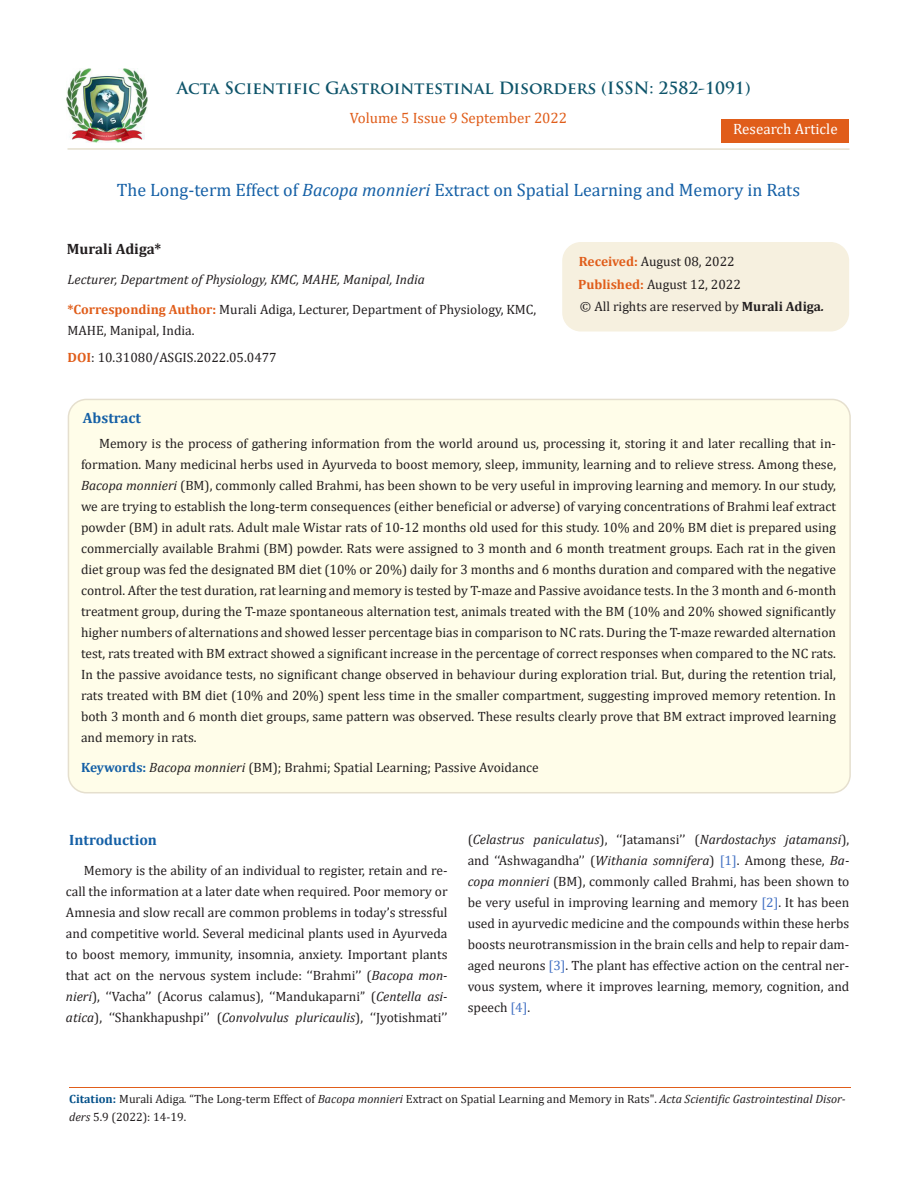
<style>
.page{position:relative;width:917px;height:1188px;background:#fff}
.page>*{position:absolute;margin:0;border:0;box-sizing:border-box;transform-origin:0 0}
.t1{font:18px "Cambria";color:#1560a6}
.t2{font:700 16.5px "Trajan Pro";color:#0e546a}
.t3{font:15px "Cambria";color:#e05d1a}
.t4{font:700 15px "Cambria";color:#1560a6}
.t5{font:15px "Cambria";color:#fff}
.t6{font:700 15px "Cambria";color:#231f20}
.t7{font:13.5px/21px "Cambria";color:#231f20;text-align:justify}
.t8{font:italic 13.5px "Cambria";color:#231f20}
.t9{font:12px/18px "Cambria";color:#231f20}
.s1{font-style:italic}
.s2{font-weight:700;color:#e05d1a}
.s3{font-weight:700}
.s4{font-weight:700;font-style:italic}
.s5{font-weight:700;color:#1560a6}
.s6{color:#4472c4}
.s7{font-weight:700;color:#035089}
</style>
<div class="page">
<img style="left:67px;top:68px;width:80px;height:74px">
<div style="left:721px;top:119px;width:128px;height:23px;background:#e05d1a"></div>
<div style="left:563px;top:243px;width:285px;height:88px;background:#f6f0df;border-radius:18px"></div>
<div style="left:562px;top:242px;width:287px;height:90px;border:2px solid #f6f0df;border-radius:18px"></div>
<div style="left:68px;top:399px;width:782px;height:394px;background:#fffde9;border-radius:18px"></div>
<div style="left:68px;top:399px;width:782px;height:395px;border:2px solid #e5dfce;border-radius:18px"></div>
<hr style="left:67px;top:148px;width:782px;height:2px;background:#e5dfce">
<hr style="left:69px;top:1087px;width:782px;height:1px;background:#e05d1a">
<p class="t2" style="left:177px;top:77px;width:575px">Acta Scientific Gastrointestinal Disorders (ISSN: 2582-1091)</p>
<p class="t3" style="left:350px;top:109px;width:219px">Volume 5 Issue 9 September 2022</p>
<p class="t5" style="left:733px;top:120px;width:106px">Research Article</p>
<p class="t1" style="left:117px;top:180px;width:684px">The Long-term Effect of <span class="s1">Bacopa monnieri</span> Extract on Spatial Learning and Memory in Rats</p>
<p class="t6" style="left:67px;top:239px;width:96px">Murali Adiga*</p>
<p class="t8" style="left:67px;top:270px;width:359px">Lecturer, Department of Physiology, KMC, MAHE, Manipal, India</p>
<p class="t7" style="left:67px;top:298px;width:470px;line-height:21.6px"><span class="s2">*Corresponding Author:</span> Murali Adiga, Lecturer, Department of Physiology, KMC,<br>MAHE, Manipal, India.</p>
<p class="t7" style="left:67px;top:347px;width:211px"><span class="s2">DOI</span>: 10.31080/ASGIS.2022.05.0477</p>
<p class="t7" style="left:579px;top:251px;width:157px"><span class="s2">Received:</span> August 08, 2022</p>
<p class="t7" style="left:578px;top:274px;width:164px"><span class="s2">Published:</span> August 12, 2022</p>
<p class="t7" style="left:580px;top:295px;width:246px">© All rights are reserved by <span class="s3">Murali Adiga</span><span class="s4">.</span></p>
<p class="t4" style="left:83px;top:407px;width:60px">Abstract</p>
<p class="t7" style="left:81px;top:433px;width:756px;text-indent:18px">Memory is the process of gathering information from the world around us, processing it, storing it and later recalling that in&shy;formation. Many medicinal herbs used in Ayurveda to boost memory, sleep, immunity, learning and to relieve stress. Among these, <span class="s1">Bacopa monnieri</span> (BM), commonly called Brahmi, has been shown to be very useful in improving learning and memory. In our study, we are trying to establish the long-term consequences (either beneficial or adverse) of varying concentrations of Brahmi leaf extract powder (BM) in adult rats. Adult male Wistar rats of 10-12 months old used for this study. 10% and 20% BM diet is prepared using commercially available Brahmi (BM) powder. Rats were assigned to 3 month and 6 month treatment groups. Each rat in the given diet group was fed the designated BM diet (10% or 20%) daily for 3 months and 6 months duration and compared with the negative control. After the test duration, rat learning and memory is tested by T-maze and Passive avoidance tests. In the 3 month and 6-month treatment group, during the T-maze spontaneous alternation test, animals treated with the BM (10% and 20% showed significantly higher numbers of alternations and showed lesser percentage bias in comparison to NC rats. During the T-maze rewarded alternation test, rats treated with BM extract showed a significant increase in the percentage of correct responses when compared to the NC rats.<br>In the passive avoidance tests, no significant change observed in behaviour during exploration trial. But, during the retention trial, rats treated with BM diet (10% and 20%) spent less time in the smaller compartment, suggesting improved memory retention. In both 3 month and 6 month diet groups, same pattern was observed. These results clearly prove that BM extract improved learning and memory in rats.</p>
<p class="t7" style="left:81px;top:757px;width:459px"><span class="s5">Keywords:</span> <span class="s1">Bacopa monnieri</span> (BM); Brahmi; Spatial Learning; Passive Avoidance</p>
<p class="t4" style="left:69px;top:830px;width:89px">Introduction</p>
<p class="t7" style="left:66px;top:860px;width:383px;text-indent:18px">Memory is the ability of an individual to register, retain and re&shy;call the information at a later date when required. Poor memory or Amnesia and slow recall are common problems in today’s stressful and competitive world. Several medicinal plants used in Ayurveda to boost memory, immunity, insomnia, anxiety. Important plants that act on the nervous system include: ‘‘Brahmi’’ (<span class="s1">Bacopa mon&shy;nieri</span>), ‘‘Vacha’’ (Acorus calamus), ‘‘Mandukaparni” (<span class="s1">Centella asi&shy;atica</span>), ‘‘Shankhapushpi’’ (<span class="s1">Convolvulus pluricaulis</span>), ‘‘Jyotishmati’’</p>
<p class="t7" style="left:467px;top:829px;width:383px">(<span class="s1">Celastrus paniculatus</span>), ‘‘Jatamansi’’ (<span class="s1">Nardostachys jatamansi</span>), and ‘‘Ashwagandha’’ (<span class="s1">Withania somnifera</span>) <span class="s6">[1]</span>. Among these, <span class="s1">Ba&shy;copa monnieri</span> (BM), commonly called Brahmi, has been shown to be very useful in improving learning and memory <span class="s6">[2]</span>. It has been used in ayurvedic medicine and the compounds within these herbs boosts neurotransmission in the brain cells and help to repair dam&shy;aged neurons <span class="s6">[3]</span>. The plant has effective action on the central ner&shy;vous system, where it improves learning, memory, cognition, and speech <span class="s6">[4]</span>.</p>
<p class="t9" style="left:69px;top:1089px;width:778px"><span class="s7">Citation:</span> Murali Adiga<span class="s1">.</span> “The Long-term Effect of <span class="s1">Bacopa monnieri</span> Extract on Spatial Learning and Memory in Rats". <span class="s1">Acta Scientific Gastrointestinal Disor&shy;ders</span> 5.9 (2022): 14-19.</p>
</div>
